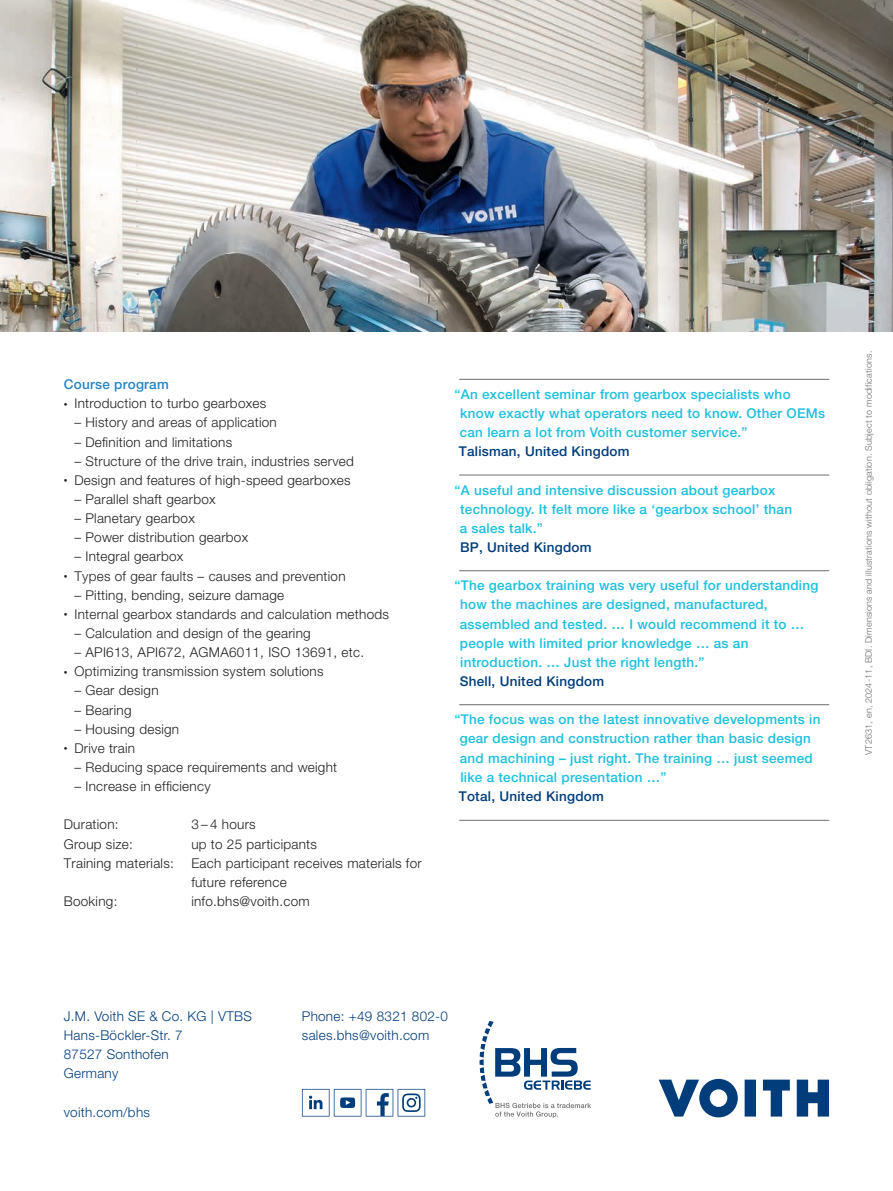
<style>
.page{position:relative;width:893px;height:1191px;background:#fff}
.page>*{position:absolute;margin:0;border:0;box-sizing:border-box;transform-origin:0 0}
.t1{font:300 13.5px/19.2px "Helvetica Neue LT Pro";letter-spacing:.02em;color:#231f20}
.t2{font:500 13.5px/19.2px "Helvetica Neue LT Pro";letter-spacing:.02em;color:#1cbfdf}
.t3{font:300 13.5px/19.2px "Helvetica Neue LT Pro";letter-spacing:.02em;color:#013c7b}
.t4{font:500 13.5px "Helvetica Neue LT Pro";letter-spacing:.02em;color:#013c7b}
.t5{font:500 13.5px "Helvetica Neue LT Pro";letter-spacing:.02em;color:#2783c5}
.t6{font:300 9px "Helvetica Neue LT Pro";letter-spacing:.02em;color:#6c6d70}
.s1{font-size:7.5px}
</style>
<div class="page">
<svg style="left:659px;top:1078px;width:79px;height:39px"></svg>
<svg style="left:745px;top:1079px;width:11px;height:37px"></svg>
<svg style="left:763px;top:1079px;width:27px;height:37px"></svg>
<svg style="left:797px;top:1079px;width:32px;height:37px"></svg>
<svg style="left:302px;top:1089px;width:123px;height:27px"></svg>
<svg style="left:480px;top:1020px;width:111px;height:97px"></svg>
<hr style="left:459px;top:379px;width:370px;height:1px;background:#6c6d70">
<hr style="left:459px;top:474px;width:370px;height:1px;background:#6c6d70">
<hr style="left:459px;top:570px;width:370px;height:1px;background:#6c6d70">
<hr style="left:459px;top:704px;width:370px;height:1px;background:#6c6d70">
<hr style="left:459px;top:820px;width:370px;height:1px;background:#6c6d70">
<img style="left:0;top:0;width:893px;height:332px">
<p class="t5" style="left:64px;top:376px;width:107px">Course program</p>
<p class="t1" style="left:64px;top:394px;width:204px"><span class="s1">•</span> Introduction to turbo gearboxes</p>
<p class="t1" style="left:74px;top:413px;width:204px">– History and areas of application</p>
<p class="t1" style="left:74px;top:432px;width:159px">– Definition and limitations</p>
<p class="t1" style="left:74px;top:451px;width:281px">– Structure of the drive train, industries served</p>
<p class="t1" style="left:64px;top:470px;width:288px"><span class="s1">•</span> Design and features of high-speed gearboxes</p>
<p class="t1" style="left:74px;top:489px;width:143px">– Parallel shaft gearbox</p>
<p class="t1" style="left:74px;top:508px;width:122px">– Planetary gearbox</p>
<p class="t1" style="left:74px;top:527px;width:175px">– Power distribution gearbox</p>
<p class="t1" style="left:74px;top:547px;width:110px">– Integral gearbox</p>
<p class="t1" style="left:64px;top:566px;width:283px"><span class="s1">•</span> Types of gear faults – causes and prevention</p>
<p class="t1" style="left:74px;top:585px;width:211px">– Pitting, bending, seizure damage</p>
<p class="t1" style="left:64px;top:604px;width:327px"><span class="s1">•</span> Internal gearbox standards and calculation methods</p>
<p class="t1" style="left:74px;top:623px;width:238px">– Calculation and design of the gearing</p>
<p class="t1" style="left:74px;top:642px;width:291px">– API613, API672, AGMA6011, ISO 13691, etc.</p>
<p class="t1" style="left:64px;top:661px;width:261px"><span class="s1">•</span> Optimizing transmission system solutions</p>
<p class="t1" style="left:74px;top:681px;width:86px">– Gear design</p>
<p class="t1" style="left:74px;top:700px;width:59px">– Bearing</p>
<p class="t1" style="left:74px;top:719px;width:106px">– Housing design</p>
<p class="t1" style="left:64px;top:738px;width:73px"><span class="s1">•</span> Drive train</p>
<p class="t1" style="left:74px;top:757px;width:264px">– Reducing space requirements and weight</p>
<p class="t1" style="left:74px;top:776px;width:138px">– Increase in efficiency</p>
<p class="t1" style="left:64px;top:814px;width:56px">Duration:</p>
<p class="t1" style="left:191px;top:814px;width:66px">3 – 4 hours</p>
<p class="t1" style="left:64px;top:834px;width:71px">Group size:</p>
<p class="t1" style="left:191px;top:834px;width:127px">up to 25 participants</p>
<p class="t1" style="left:64px;top:853px;width:112px">Training materials:</p>
<p class="t1" style="left:191px;top:853px;width:232px">Each participant receives materials for future reference</p>
<p class="t1" style="left:64px;top:891px;width:55px">Booking:</p>
<p class="t1" style="left:191px;top:891px;width:120px">info.bhs@voith.com</p>
<p class="t2" style="left:460px;top:384px;width:367px;text-indent:-5px">“An excellent seminar from gearbox specialists who know exactly what operators need to know. Other OEMs can learn a lot from Voith customer service.”</p>
<p class="t4" style="left:459px;top:443px;width:172px">Talisman, United Kingdom</p>
<p class="t2" style="left:460px;top:480px;width:334px;text-indent:-5px">“A useful and intensive discussion about gearbox technology. It felt more like a ‘gearbox school’ than a sales talk.”</p>
<p class="t4" style="left:460px;top:539px;width:133px">BP, United Kingdom</p>
<p class="t2" style="left:460px;top:575px;width:360px;text-indent:-5px">“The gearbox training was very useful for understanding how the machines are designed, manufactured, assembled and tested. … I would recommend it to … people with limited prior knowledge … as an introduction. … Just the right length.”</p>
<p class="t4" style="left:460px;top:673px;width:146px">Shell, United Kingdom</p>
<p class="t2" style="left:460px;top:709px;width:362px;text-indent:-5px">“The focus was on the latest innovative developments in gear design and construction rather than basic design and machining – just right. The training … just seemed like a technical presentation …”</p>
<p class="t4" style="left:459px;top:788px;width:147px">Total, United Kingdom</p>
<p class="t6" style="left:863px;top:755px;width:406px;rotate:-90deg">VT2631, en, 2024-11, BDI. Dimensions and illustrations without obligation. Subject to modifications.</p>
<p class="t3" style="left:64px;top:1006px;width:190px">J.M. Voith SE &amp; Co. KG | VTBS<br>Hans-Böckler-Str. 7<br>87527 Sonthofen<br>Germany</p>
<p class="t3" style="left:64px;top:1101px;width:88px">voith.com/bhs</p>
<p class="t3" style="left:302px;top:1006px;width:148px">Phone: +49 8321 802-0 sales.bhs@voith.com</p>
</div>
